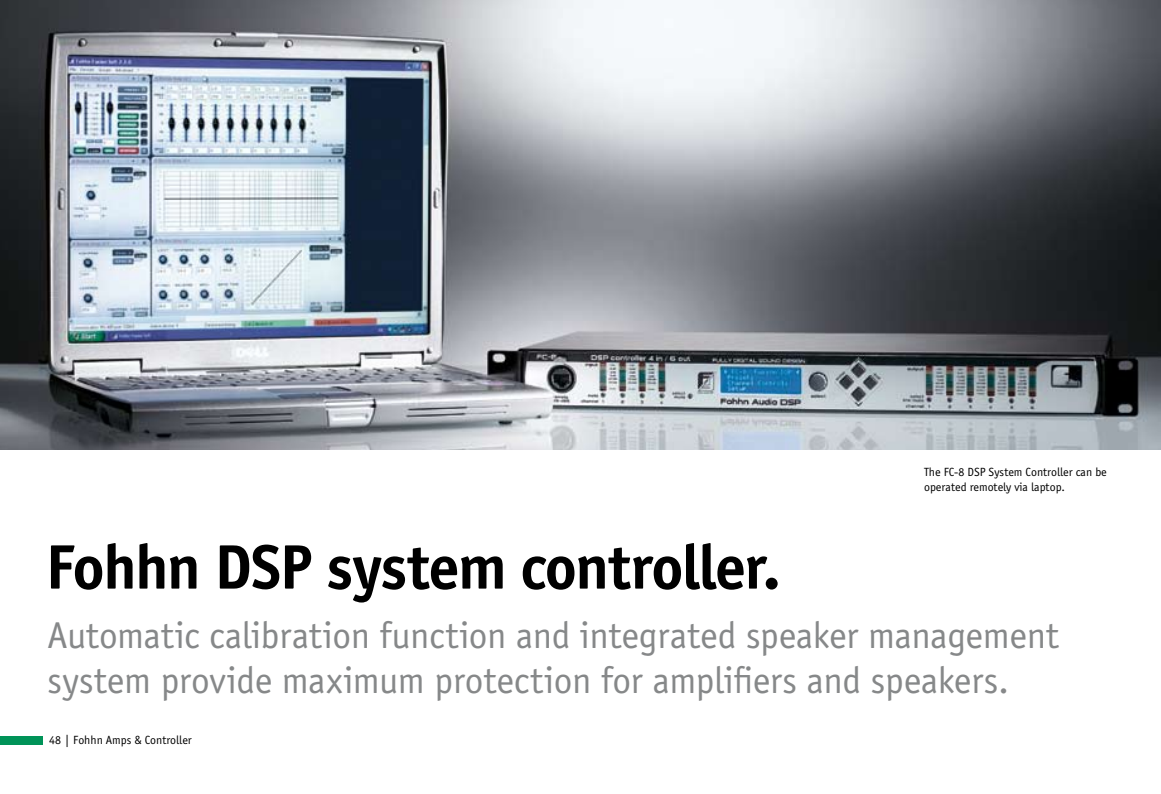
<style>
.page{position:relative;width:1161px;height:794px;background:#fff}
.page>*{position:absolute;margin:0;border:0;box-sizing:border-box;transform-origin:0 0}
.t1{font:700 64.75px "Officina Sans";letter-spacing:-.015em;color:#000}
.t2{font:38.5px/45.5px "Officina Sans";letter-spacing:-.005em;color:#868889}
.t3{font:12.25px/15.8px "Officina Sans";color:#000}
</style>
<div class="page">
<img style="left:0;top:0;width:1161px;height:450px">
<div style="left:0;top:736px;width:43px;height:9px;background:#009358"></div>
<p class="t3" style="left:924px;top:464px;width:184px">The FC-8 DSP System Controller can be operated remotely via laptop.</p>
<h1 class="t1" style="left:46px;top:528px;width:737px">Fohhn DSP system controller.</h1>
<p class="t2" style="left:48px;top:613px;width:1012px">Automatic calibration function and integrated speaker management system provide maximum protection for amplifiers and speakers.</p>
<p class="t3" style="left:49px;top:732px;width:144px">48 | Fohhn Amps &amp; Controller</p>
</div>
